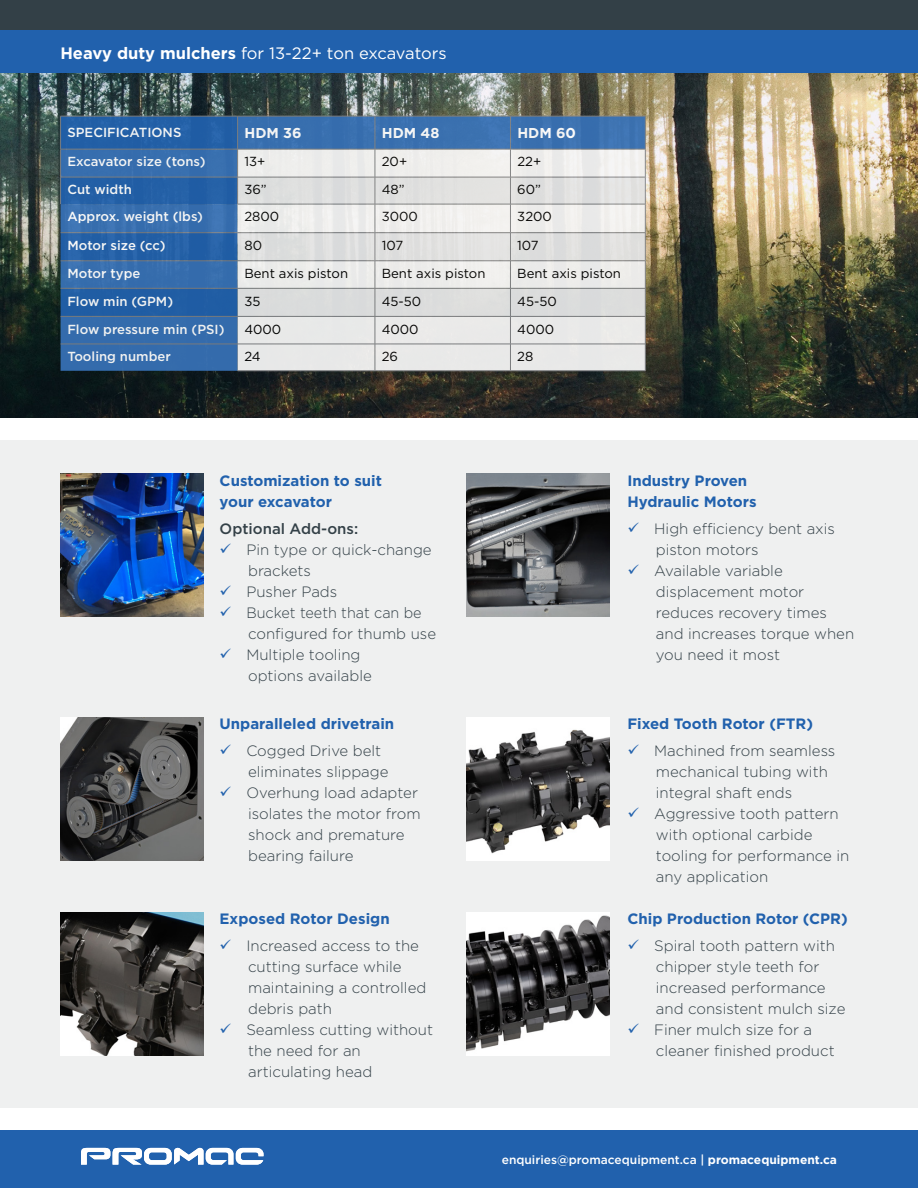
<style>
.page{position:relative;width:918px;height:1188px;background:#fff}
.page>*{position:absolute;margin:0;border:0;box-sizing:border-box;transform-origin:0 0}
.t1{font:16.5px "Gotham";letter-spacing:-.005em;color:#fff}
.t2{font:300 15px/21px "Gotham";color:#334047}
.t3{font:700 15px/21px "Gotham";color:#2161ad}
.t4{font:300 15px/21px "Gotham";color:#334047;scale:.96 1}
.t5{font:500 15px "Gotham";color:#334047}
.t6{font:700 14.25px "Gotham";color:#fff}
.t7{font:500 13.05px "Gotham";color:#fff}
.t8{font:13.05px "Gotham";color:#000}
.t9{font:500 12px "Gotham";color:#fff}
.s1{font-weight:700}
.s2{color:#2161ad}
</style>
<div class="page">
<div style="left:0;top:440px;width:918px;height:668px;background:#ebeded"></div>
<div style="left:0;top:1131px;width:918px;height:57px;background:#2161ad"></div>
<svg style="left:81px;top:1148px;width:183px;height:17px"></svg>
<div style="left:0;top:0;width:918px;height:30px;background:#334047"></div>
<img style="left:61px;top:717px;width:143px;height:144px">
<img style="left:466px;top:717px;width:143px;height:144px">
<img style="left:61px;top:912px;width:143px;height:144px">
<img style="left:466px;top:912px;width:143px;height:144px">
<img style="left:61px;top:474px;width:143px;height:143px">
<img style="left:466px;top:474px;width:143px;height:143px">
<img style="left:0;top:73px;width:918px;height:345px">
<div style="left:0;top:64px;width:918px;height:9px;background:#2161ad"></div>
<div style="left:0;top:30px;width:918px;height:35px;background:#2161ad"></div>
<svg style="left:61px;top:117px;width:584px;height:254px;fill:#376ead"></svg>
<svg style="left:238px;top:150px;width:407px;height:221px;fill:#e9e9e9"></svg>
<svg style="left:238px;top:178px;width:407px;height:138px;fill:#e2e2e0"></svg>
<hr style="left:238px;top:116px;width:137px;height:1px;background:#808285">
<hr style="left:510px;top:116px;width:135px;height:1px;background:#808285">
<hr style="left:645px;top:116px;width:1px;height:33px;background:#808285">
<hr style="left:238px;top:149px;width:137px;height:1px;background:#808285">
<hr style="left:510px;top:149px;width:135px;height:1px;background:#808285">
<hr style="left:238px;top:177px;width:137px;height:1px;background:#808285">
<hr style="left:510px;top:177px;width:135px;height:1px;background:#808285">
<hr style="left:237px;top:204px;width:138px;height:1px;background:#808285">
<hr style="left:510px;top:204px;width:135px;height:1px;background:#808285">
<hr style="left:238px;top:232px;width:137px;height:1px;background:#808285">
<hr style="left:510px;top:232px;width:135px;height:1px;background:#808285">
<hr style="left:238px;top:261px;width:137px;height:1px;background:#808285">
<hr style="left:510px;top:261px;width:135px;height:1px;background:#808285">
<hr style="left:510px;top:288px;width:135px;height:1px;background:#808285">
<hr style="left:61px;top:316px;width:177px;height:1px;background:#808285">
<hr style="left:510px;top:316px;width:135px;height:1px;background:#808285">
<hr style="left:61px;top:344px;width:177px;height:1px;background:#808285">
<hr style="left:238px;top:344px;width:137px;height:1px;background:#808285">
<hr style="left:510px;top:344px;width:135px;height:1px;background:#808285">
<svg style="left:645px;top:149px;width:1px;height:222px"></svg>
<hr style="left:238px;top:371px;width:137px;height:1px;background:#808285">
<hr style="left:510px;top:371px;width:135px;height:1px;background:#808285">
<hr style="left:375px;top:116px;width:135px;height:1px;background:#808285">
<hr style="left:375px;top:116px;width:1px;height:33px;background:#808285">
<hr style="left:510px;top:116px;width:1px;height:33px;background:#808285">
<hr style="left:375px;top:149px;width:135px;height:1px;background:#808285">
<hr style="left:375px;top:371px;width:135px;height:1px;background:#808285">
<hr style="left:375px;top:177px;width:135px;height:1px;background:#808285">
<hr style="left:375px;top:204px;width:135px;height:1px;background:#808285">
<hr style="left:375px;top:232px;width:135px;height:1px;background:#808285">
<hr style="left:375px;top:261px;width:135px;height:1px;background:#808285">
<hr style="left:238px;top:288px;width:137px;height:1px;background:#808285">
<hr style="left:238px;top:316px;width:137px;height:1px;background:#808285">
<hr style="left:375px;top:288px;width:135px;height:1px;background:#808285">
<svg style="left:375px;top:149px;width:1px;height:222px"></svg>
<svg style="left:510px;top:149px;width:1px;height:222px"></svg>
<hr style="left:375px;top:316px;width:135px;height:1px;background:#808285">
<hr style="left:375px;top:344px;width:135px;height:1px;background:#808285">
<svg style="left:60px;top:116px;width:178px;height:200px"></svg>
<p class="t1" style="left:60px;top:42px;width:388px"><span class="s1">Heavy duty mulchers</span> for 13-22+ ton excavators</p>
<p class="t7" style="left:67px;top:124px;width:115px">SPECIFICATIONS</p>
<p class="t6" style="left:244px;top:124px;width:59px">HDM 36</p>
<p class="t6" style="left:382px;top:124px;width:59px">HDM 48</p>
<p class="t6" style="left:517px;top:124px;width:60px">HDM 60</p>
<p class="t7" style="left:67px;top:153px;width:140px">Excavator size (tons)</p>
<p class="t8" style="left:244px;top:153px;width:22px">13+</p>
<p class="t8" style="left:382px;top:153px;width:27px">20+</p>
<p class="t8" style="left:517px;top:153px;width:25px">22+</p>
<p class="t7" style="left:67px;top:181px;width:66px">Cut width</p>
<p class="t8" style="left:244px;top:181px;width:24px">36”</p>
<p class="t8" style="left:382px;top:181px;width:24px">48”</p>
<p class="t8" style="left:517px;top:181px;width:25px">60”</p>
<p class="t7" style="left:67px;top:208px;width:137px">Approx. weight (lbs)</p>
<p class="t8" style="left:244px;top:208px;width:36px">2800</p>
<p class="t8" style="left:382px;top:208px;width:38px">3000</p>
<p class="t8" style="left:517px;top:208px;width:36px">3200</p>
<p class="t7" style="left:67px;top:237px;width:100px">Motor size (cc)</p>
<p class="t8" style="left:244px;top:237px;width:19px">80</p>
<p class="t8" style="left:382px;top:237px;width:23px">107</p>
<p class="t8" style="left:517px;top:237px;width:23px">107</p>
<p class="t7" style="left:67px;top:265px;width:75px">Motor type</p>
<p class="t8" style="left:244px;top:265px;width:105px">Bent axis piston</p>
<p class="t8" style="left:382px;top:265px;width:105px">Bent axis piston</p>
<p class="t8" style="left:517px;top:265px;width:105px">Bent axis piston</p>
<p class="t7" style="left:67px;top:292px;width:107px">Flow min (GPM)</p>
<p class="t8" style="left:244px;top:293px;width:18px">35</p>
<p class="t8" style="left:382px;top:293px;width:41px">45-50</p>
<p class="t8" style="left:517px;top:293px;width:41px">45-50</p>
<p class="t7" style="left:67px;top:320px;width:159px">Flow pressure min (PSI)</p>
<p class="t8" style="left:244px;top:321px;width:38px">4000</p>
<p class="t8" style="left:382px;top:321px;width:38px">4000</p>
<p class="t8" style="left:517px;top:321px;width:38px">4000</p>
<p class="t7" style="left:67px;top:348px;width:105px">Tooling number</p>
<p class="t8" style="left:244px;top:348px;width:18px">24</p>
<p class="t8" style="left:382px;top:348px;width:18px">26</p>
<p class="t8" style="left:517px;top:348px;width:18px">28</p>
<p class="t3" style="left:220px;top:470px;width:164px">Customization to suit your excavator</p>
<p class="t5" style="left:220px;top:519px;width:140px">Optional Add-ons:</p>
<p class="t2" style="left:248px;top:539px;width:185px;text-indent:-28px"><span class="s2">✓</span> Pin type or quick-change brackets</p>
<p class="t2" style="left:220px;top:581px;width:119px"><span class="s2">✓</span> Pusher Pads</p>
<p class="t4" style="left:248px;top:602px;width:197px;text-indent:-28px"><span class="s2">✓</span> Bucket teeth that can be configured for thumb use</p>
<p class="t2" style="left:248px;top:644px;width:125px;text-indent:-28px"><span class="s2">✓</span> Multiple tooling options available</p>
<p class="t3" style="left:220px;top:713px;width:176px">Unparalleled drivetrain</p>
<p class="t2" style="left:248px;top:740px;width:142px;text-indent:-28px"><span class="s2">✓</span> Cogged Drive belt eliminates slippage</p>
<p class="t2" style="left:248px;top:782px;width:174px;text-indent:-28px"><span class="s2">✓</span> Overhung load adapter isolates the motor from shock and premature bearing failure</p>
<p class="t3" style="left:220px;top:908px;width:172px">Exposed Rotor Design</p>
<p class="t2" style="left:248px;top:935px;width:180px;text-indent:-28px"><span class="s2">✓</span> Increased access to the cutting surface while maintaining a controlled debris path</p>
<p class="t2" style="left:248px;top:1019px;width:187px;text-indent:-28px"><span class="s2">✓</span> Seamless cutting without the need for an articulating head</p>
<p class="t3" style="left:627px;top:470px;width:131px">Industry Proven<br>Hydraulic Motors</p>
<p class="t2" style="left:656px;top:518px;width:181px;text-indent:-28px"><span class="s2">✓</span> High efficiency bent axis piston motors</p>
<p class="t2" style="left:656px;top:560px;width:200px;text-indent:-28px"><span class="s2">✓</span> Available variable displacement motor reduces recovery times and increases torque when you need it most</p>
<p class="t3" style="left:627px;top:713px;width:187px">Fixed Tooth Rotor (FTR)</p>
<p class="t2" style="left:656px;top:740px;width:181px;text-indent:-28px"><span class="s2">✓</span> Machined from seamless mechanical tubing with integral shaft ends</p>
<p class="t2" style="left:656px;top:803px;width:195px;text-indent:-28px"><span class="s2">✓</span> Aggressive tooth pattern with optional carbide tooling for performance in any application</p>
<p class="t3" style="left:627px;top:908px;width:222px">Chip Production Rotor (CPR)</p>
<p class="t2" style="left:656px;top:935px;width:191px;text-indent:-28px"><span class="s2">✓</span> Spiral tooth pattern with chipper style teeth for increased performance and consistent mulch size</p>
<p class="t2" style="left:656px;top:1019px;width:180px;text-indent:-28px"><span class="s2">✓</span> Finer mulch size for a cleaner finished product</p>
<p class="t9" style="left:502px;top:1152px;width:337px">enquiries@promacequipment.ca | <span class="s1">promacequipment.ca</span></p>
</div>
